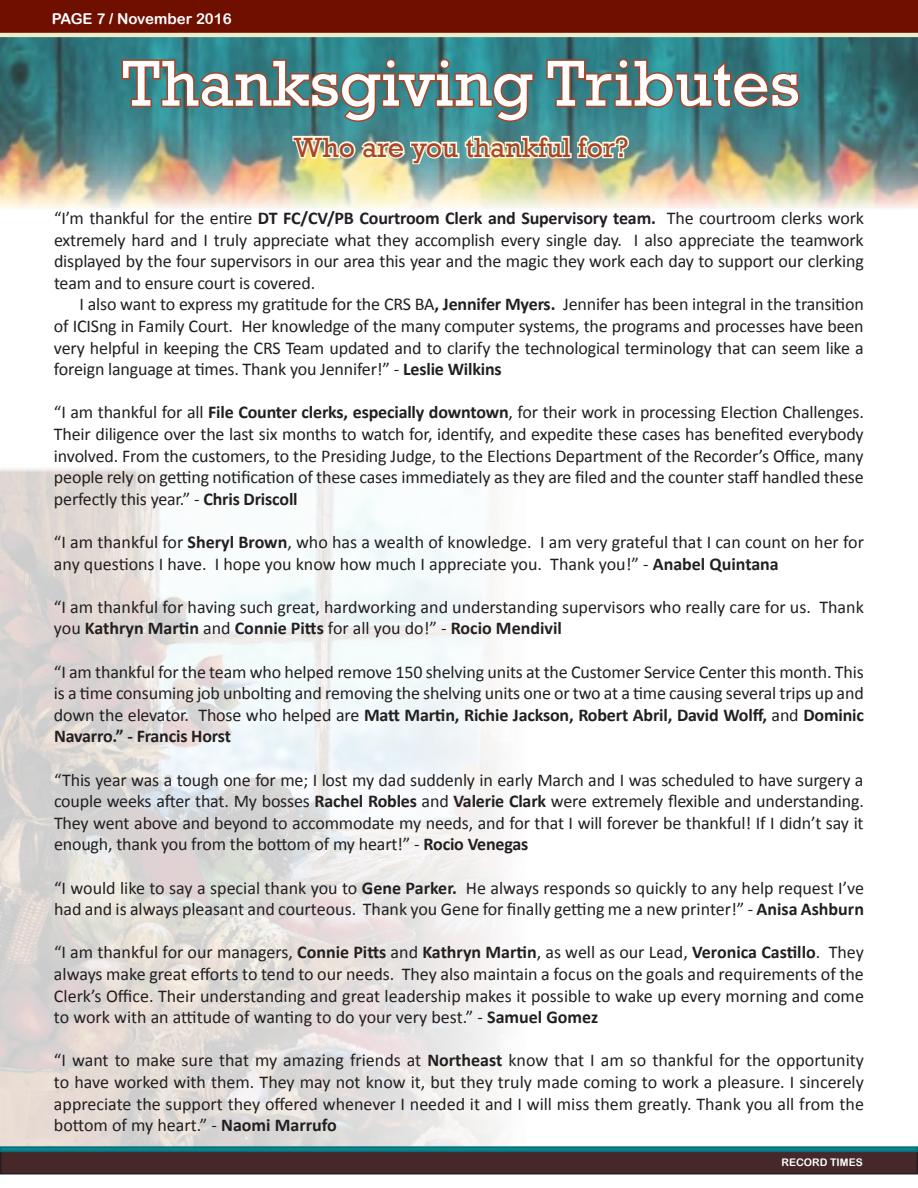
<style>
.page{position:relative;width:918px;height:1188px;background:#fff}
.page>*{position:absolute;margin:0;border:0;box-sizing:border-box;transform-origin:0 0}
.t1{font:66px "Rockwell";color:#fff}
.t2{font:28.5px "Rockwell";color:#a94629}
.t3{font:18px/21.6px "Calibri";letter-spacing:-.005em;color:#231f20;text-align:justify}
.t4{font:15px "Arial Rounded MT Bold";color:#fff}
.t5{font:10.5px "Arial Rounded MT Bold";color:#fff}
.s1{font-weight:700}
</style>
<div class="page">
<img style="left:0;top:37px;width:918px;height:172px">
<div style="left:1px;top:1px;width:916px;height:34px;background:#6f0f00"></div>
<div style="left:0;top:0;width:918px;height:36px;border:2px solid #6f0f00"></div>
<svg style="left:120px;top:56px;width:415px;height:67px;background:#527572"></svg>
<svg style="left:545px;top:56px;width:256px;height:54px;background:#566e6a"></svg>
<img style="left:291px;top:131px;width:340px;height:35px">
<img style="left:0;top:469px;width:498px;height:677px">
<div style="left:1px;top:1151px;width:916px;height:23px;background:#472829"></div>
<div style="left:0;top:1150px;width:918px;height:24px;border:2px solid #231f20"></div>
<div style="left:0;top:1146px;width:918px;height:6px;border:2px solid #036f79"></div>
<div style="left:0;top:33px;width:918px;height:4px;border:2px solid #efecca"></div>
<p class="t4" style="left:52px;top:10px;width:181px">PAGE 7 / November 2016</p>
<p class="t1" style="left:122px;top:45px;width:679px">Thanksgiving Tributes</p>
<p class="t2" style="left:294px;top:131px;width:336px">Who are you thankful for?</p>
<p class="t3" style="left:54px;top:207px;width:811px">“I’m thankful for the entire <span class="s1">DT FC/CV/PB Courtroom Clerk and Supervisory team.</span> The courtroom clerks work extremely hard and I truly appreciate what they accomplish every single day. I also appreciate the teamwork displayed by the four supervisors in our area this year and the magic they work each day to support our clerking team and to ensure court is covered.</p>
<p class="t3" style="left:54px;top:294px;width:811px;text-indent:26px">I also want to express my gratitude for the CRS BA<span class="s1">, Jennifer Myers.</span> Jennifer has been integral in the transition of ICISng in Family Court. Her knowledge of the many computer systems, the programs and processes have been very helpful in keeping the CRS Team updated and to clarify the technological terminology that can seem like a foreign language at times. Thank you Jennifer!” - <span class="s1">Leslie Wilkins</span></p>
<p class="t3" style="left:54px;top:402px;width:811px">“I am thankful for all <span class="s1">File Counter clerks, especially downtown</span>, for their work in processing Election Challenges.<br>Their diligence over the last six months to watch for, identify, and expedite these cases has benefited everybody involved. From the customers, to the Presiding Judge, to the Elections Department of the Recorder’s Office, many people rely on getting notification of these cases immediately as they are filed and the counter staff handled these perfectly this year.” - <span class="s1">Chris Driscoll</span></p>
<p class="t3" style="left:54px;top:531px;width:811px">“I am thankful for <span class="s1">Sheryl Brown</span>, who has a wealth of knowledge. I am very grateful that I can count on her for any questions I have. I hope you know how much I appreciate you. Thank you!” - <span class="s1">Anabel Quintana</span></p>
<p class="t3" style="left:54px;top:596px;width:811px">“I am thankful for having such great, hardworking and understanding supervisors who really care for us. Thank you <span class="s1">Kathryn Martin</span> and <span class="s1">Connie Pitts</span> for all you do!” - <span class="s1">Rocio Mendivil</span></p>
<p class="t3" style="left:54px;top:661px;width:812px">“I am thankful for the team who helped remove 150 shelving units at the Customer Service Center this month. This is a time consuming job unbolting and removing the shelving units one or two at a time causing several trips up and down the elevator. Those who helped are <span class="s1">Matt Martin, Richie Jackson, Robert Abril, David Wolff,</span> and <span class="s1">Dominic Navarro.” - Francis Horst</span></p>
<p class="t3" style="left:54px;top:769px;width:811px">“This year was a tough one for me; I lost my dad suddenly in early March and I was scheduled to have surgery a couple weeks after that. My bosses <span class="s1">Rachel Robles</span> and <span class="s1">Valerie Clark</span> were extremely flexible and understanding.<br>They went above and beyond to accommodate my needs, and for that I will forever be thankful! If I didn’t say it enough, thank you from the bottom of my heart!” - <span class="s1">Rocio Venegas</span></p>
<p class="t3" style="left:54px;top:877px;width:812px">“I would like to say a special thank you to <span class="s1">Gene Parker.</span> He always responds so quickly to any help request I’ve had and is always pleasant and courteous. Thank you Gene for finally getting me a new printer!” - <span class="s1">Anisa Ashburn</span></p>
<p class="t3" style="left:54px;top:942px;width:812px">“I am thankful for our managers, <span class="s1">Connie Pitts</span> and <span class="s1">Kathryn Martin</span>, as well as our Lead, <span class="s1">Veronica Castillo</span>. They always make great efforts to tend to our needs. They also maintain a focus on the goals and requirements of the Clerk’s Office. Their understanding and great leadership makes it possible to wake up every morning and come to work with an attitude of wanting to do your very best.” - <span class="s1">Samuel Gomez</span></p>
<p class="t3" style="left:54px;top:1050px;width:811px">“I want to make sure that my amazing friends at <span class="s1">Northeast</span> know that I am so thankful for the opportunity to have worked with them. They may not know it, but they truly made coming to work a pleasure. I sincerely appreciate the support they offered whenever I needed it and I will miss them greatly. Thank you all from the bottom of my heart.” - <span class="s1">Naomi Marrufo</span></p>
<p class="t5" style="left:781px;top:1156px;width:83px">RECORD TIMES</p>
</div>
